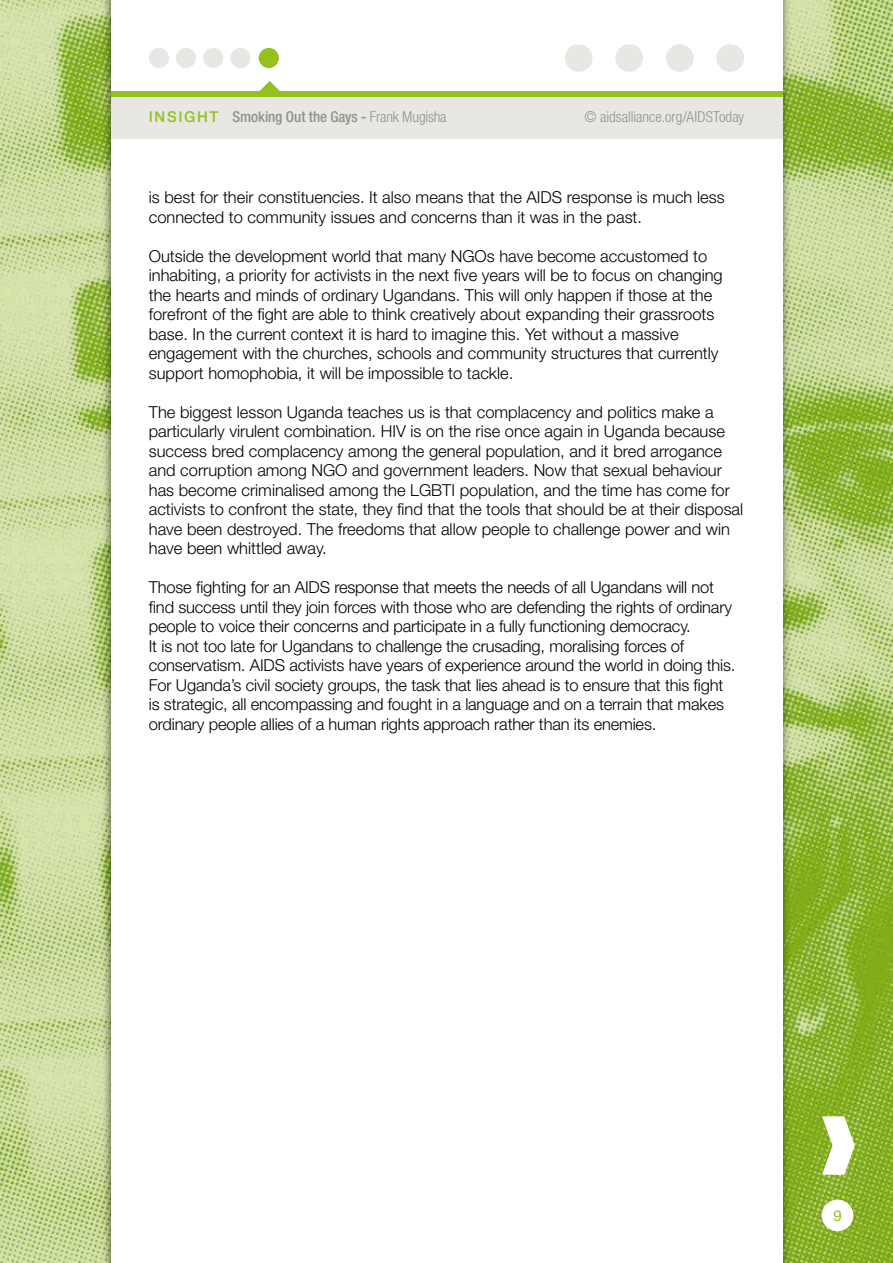
<style>
.page{position:relative;width:893px;height:1263px;background:#fff}
.page>*{position:absolute;margin:0;border:0;box-sizing:border-box;transform-origin:0 0}
.t1{font:300 16.5px/19.5px "Helvetica Neue LT Pro";color:#000}
.t2{font:500 condensed 15px "Helvetica Neue LT Pro";letter-spacing:-.005em;color:#939285}
.t3{font:300 condensed 15px "Helvetica Neue LT Pro";color:#939285}
.t4{font:15px "Helvetica Neue LT Pro";color:#95c11f}
.s1{font-stretch:normal;color:#95c11f}
.s2{font-weight:300}
</style>
<div class="page">
<img style="left:0;top:0;width:893px;height:1263px">
<div style="left:101px;top:0;width:691px;height:1263px;background:#000;opacity:.6"></div>
<div style="left:111px;top:0;width:671px;height:1263px;background:#fff"></div>
<div style="left:111px;top:97px;width:671px;height:41px;background:#e8e7e4"></div>
<div style="left:111px;top:92px;width:671px;height:5px;background:#95c11f"></div>
<div style="left:565px;top:44px;width:27px;height:28px;background:#e8e7e4;border-radius:50%"></div>
<div style="left:149px;top:48px;width:20px;height:20px;background:#e8e7e4;border-radius:50%"></div>
<div style="left:176px;top:48px;width:20px;height:20px;background:#e8e7e4;border-radius:50%"></div>
<div style="left:203px;top:48px;width:20px;height:20px;background:#e8e7e4;border-radius:50%"></div>
<div style="left:230px;top:48px;width:21px;height:20px;background:#e8e7e4;border-radius:50%"></div>
<div style="left:259px;top:48px;width:20px;height:20px;background:#95c11f;border-radius:50%"></div>
<svg style="left:259px;top:81px;width:22px;height:11px"></svg>
<div style="left:822px;top:1199px;width:31px;height:32px;background:#fff;border-radius:50%"></div>
<div style="left:615px;top:44px;width:28px;height:28px;background:#e8e7e4;border-radius:50%"></div>
<div style="left:666px;top:44px;width:28px;height:28px;background:#e8e7e4;border-radius:50%"></div>
<div style="left:716px;top:44px;width:28px;height:28px;background:#e8e7e4;border-radius:50%"></div>
<svg style="left:822px;top:1116px;width:33px;height:59px"></svg>
<p class="t2" style="left:149px;top:107px;width:299px"><span class="s1">INSIGHT</span> Smoking Out the Gays - <span class="s2">Frank Mugisha</span></p>
<p class="t3" style="left:585px;top:108px;width:161px">© aidsalliance.org/AIDSToday</p>
<p class="t1" style="left:149px;top:187px;width:577px">is best for their constituencies. It also means that the AIDS response is much less connected to community issues and concerns than it was in the past.</p>
<p class="t1" style="left:149px;top:246px;width:575px">Outside the development world that many NGOs have become accustomed to inhabiting, a priority for activists in the next five years will be to focus on changing the hearts and minds of ordinary Ugandans. This will only happen if those at the forefront of the fight are able to think creatively about expanding their grassroots base. In the current context it is hard to imagine this. Yet without a massive engagement with the churches, schools and community structures that currently support homophobia, it will be impossible to tackle.</p>
<p class="t1" style="left:149px;top:402px;width:596px">The biggest lesson Uganda teaches us is that complacency and politics make a particularly virulent combination. HIV is on the rise once again in Uganda because success bred complacency among the general population, and it bred arrogance and corruption among NGO and government leaders. Now that sexual behaviour has become criminalised among the LGBTI population, and the time has come for activists to confront the state, they find that the tools that should be at their disposal have been destroyed. The freedoms that allow people to challenge power and win have been whittled away.</p>
<p class="t1" style="left:149px;top:577px;width:588px">Those fighting for an AIDS response that meets the needs of all Ugandans will not find success until they join forces with those who are defending the rights of ordinary people to voice their concerns and participate in a fully functioning democracy.<br>It is not too late for Ugandans to challenge the crusading, moralising forces of conservatism. AIDS activists have years of experience around the world in doing this.<br>For Uganda’s civil society groups, the task that lies ahead is to ensure that this fight is strategic, all encompassing and fought in a language and on a terrain that makes ordinary people allies of a human rights approach rather than its enemies.</p>
<p class="t4" style="left:833px;top:1206px;width:10px">9</p>
</div>
